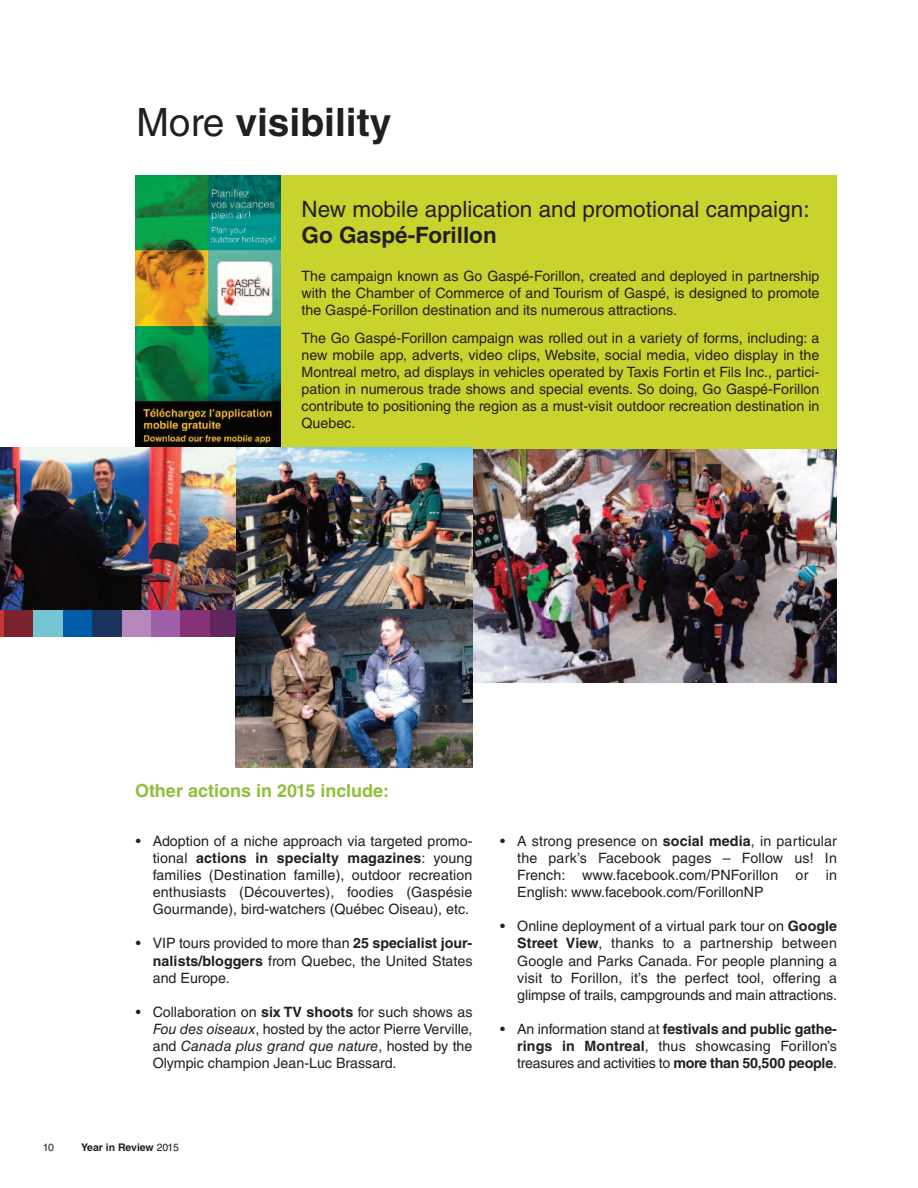
<style>
.page{position:relative;width:918px;height:1188px;background:#fff}
.page>*{position:absolute;margin:0;border:0;box-sizing:border-box;transform-origin:0 0}
.t1{font:700 39px "Helvetica LT Std";color:#231f20}
.t2{font:22.5px "Helvetica LT Std";color:#231f20}
.t3{font:700 22.5px "Helvetica LT Std";color:#231f20}
.t4{font:700 18px "Helvetica LT Std";color:#91be3d}
.t5{font:14.25px/17.1px "Helvetica LT Std";color:#231f20;text-align:justify}
.t6{font:700 10.5px "Helvetica LT Std";color:#231f20}
.t7{font:10.5px "Helvetica LT Std";color:#231f20}
.s1{font-weight:400}
.s2{font-weight:700}
.s3{font-style:italic}
</style>
<div class="page">
<img style="left:472px;top:448px;width:365px;height:234px">
<div style="left:135px;top:175px;width:702px;height:273px;background:#c8d42d"></div>
<img style="left:135px;top:176px;width:145px;height:272px">
<img style="left:236px;top:609px;width:236px;height:159px">
<hr style="left:0;top:609px;width:4px;height:28px;background:#c33832">
<div style="left:4px;top:609px;width:29px;height:28px;background:#7a222e"></div>
<div style="left:33px;top:609px;width:30px;height:28px;background:#74c4d4"></div>
<div style="left:63px;top:609px;width:29px;height:28px;background:#015ca7"></div>
<div style="left:92px;top:609px;width:30px;height:28px;background:#1a345d"></div>
<div style="left:122px;top:609px;width:29px;height:28px;background:#b587ba"></div>
<div style="left:151px;top:609px;width:30px;height:28px;background:#9f5fa7"></div>
<div style="left:181px;top:609px;width:29px;height:28px;background:#873176"></div>
<div style="left:210px;top:609px;width:25px;height:28px;background:#60265e"></div>
<img style="left:0;top:448px;width:236px;height:161px">
<img style="left:236px;top:448px;width:236px;height:161px">
<h1 class="t1" style="left:136px;top:108px;width:256px"><span class="s1">More</span> visibility</h1>
<h2 class="t2" style="left:302px;top:201px;width:510px">New mobile application and promotional campaign:</h2>
<h2 class="t3" style="left:302px;top:226px;width:197px">Go Gaspé-Forillon</h2>
<p class="t5" style="left:302px;top:269px;width:519px">The campaign known as Go Gaspé-Forillon, created and deployed in partnership with the Chamber of Commerce of and Tourism of Gaspé, is designed to promote the Gaspé-Forillon destination and its numerous attractions.</p>
<p class="t5" style="left:302px;top:330px;width:519px">The Go Gaspé-Forillon campaign was rolled out in a variety of forms, including: a new mobile app, adverts, video clips, Website, social media, video display in the Montreal metro, ad displays in vehicles operated by Taxis Fortin et Fils Inc., partici&shy;pation in numerous trade shows and special events. So doing, Go Gaspé-Forillon contribute to positioning the region as a must-visit outdoor recreation destination in Quebec.</p>
<p class="t4" style="left:135px;top:784px;width:256px">Other actions in 2015 include:</p>
<p class="t5" style="left:153px;top:834px;width:321px;text-indent:-17px">• Adoption of a niche approach via targeted promo&shy;tional <span class="s2">actions in specialty magazines</span>: young families (Destination famille), outdoor recreation enthusiasts (Découvertes), foodies (Gaspésie Gourmande), bird-watchers (Québec Oiseau), etc.</p>
<p class="t5" style="left:153px;top:936px;width:321px;text-indent:-17px">• VIP tours provided to more than <span class="s2">25 specialist jour&shy;nalists/bloggers</span> from Quebec, the United States and Europe.</p>
<p class="t5" style="left:153px;top:1005px;width:321px;text-indent:-17px">• Collaboration on <span class="s2">six TV shoots</span> for such shows as <span class="s3">Fou des oiseaux</span>, hosted by the actor Pierre Verville, and <span class="s3">Canada plus grand que nature</span>, hosted by the Olympic champion Jean-Luc Brassard.</p>
<p class="t5" style="left:517px;top:834px;width:321px;text-indent:-17px">• A strong presence on <span class="s2">social media</span>, in particular the park’s Facebook pages – Follow us! In French: www.facebook.com/PNForillon or in English: www.facebook.com/ForillonNP</p>
<p class="t5" style="left:517px;top:919px;width:321px;text-indent:-17px">• Online deployment of a virtual park tour on <span class="s2">Google Street View</span>, thanks to a partnership between Google and Parks Canada. For people planning a visit to Forillon, it’s the perfect tool, offering a glimpse of trails, campgrounds and main attractions.</p>
<p class="t5" style="left:517px;top:1022px;width:321px;text-indent:-17px">• An information stand at <span class="s2">festivals and public gathe&shy;rings in Montreal</span>, thus showcasing Forillon’s treasures and activities to <span class="s2">more than 50,500 people</span>.</p>
<p class="t7" style="left:43px;top:1143px;width:13px">10</p>
<p class="t6" style="left:81px;top:1143px;width:99px">Year in Review <span class="s1">2015</span></p>
</div>
